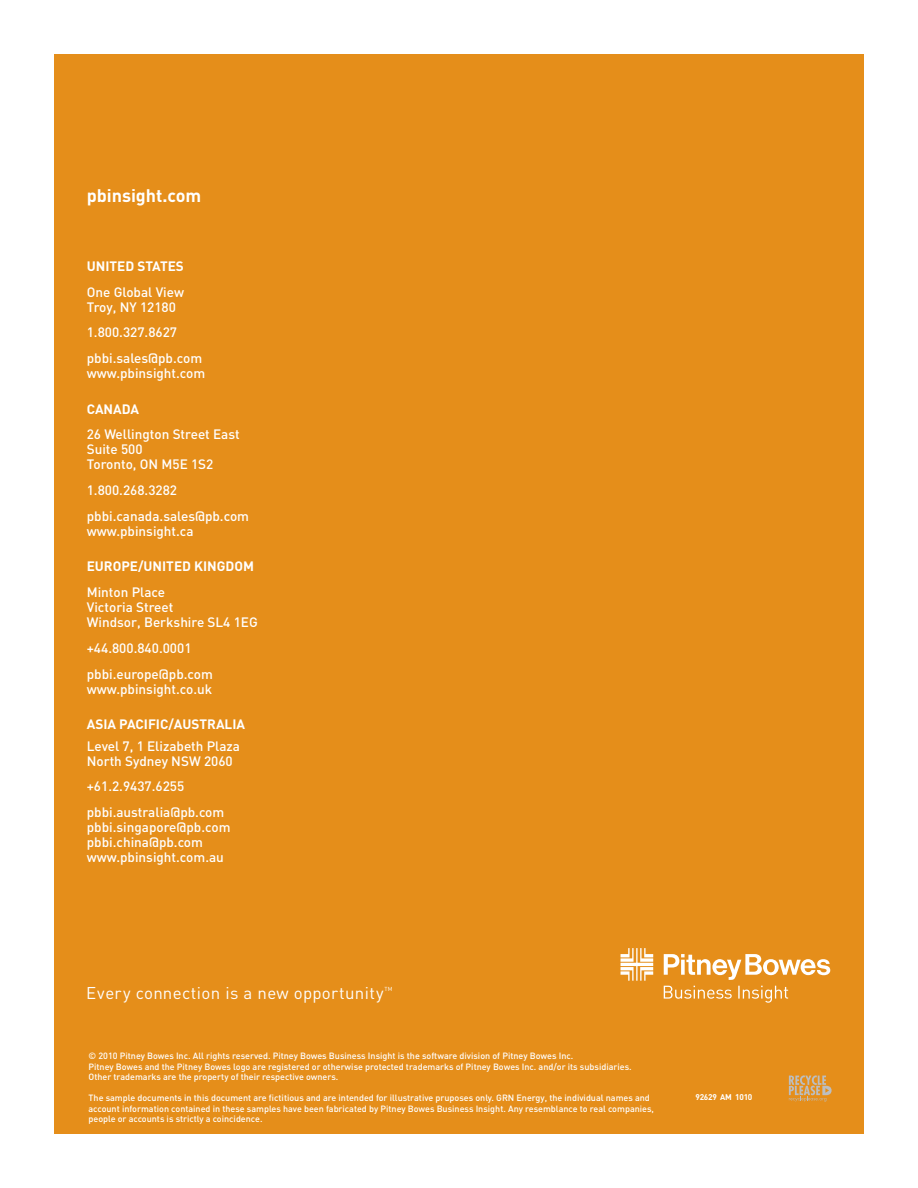
<style>
.page{position:relative;width:918px;height:1188px;background:#fff}
.page>*{position:absolute;margin:0;border:0;box-sizing:border-box;transform-origin:0 0}
.t1{font:700 18px "DIN";color:#fff}
.t2{font:16.95px "DIN";letter-spacing:.025em;color:#fff}
.t3{font:500 13.5px/15px "DIN";color:#fff}
.t4{font:700 13.5px "DIN";color:#fff}
.t5{font:500 9px/10.5px "DIN";color:#fff}
.t6{font:700 8.25px "DIN";letter-spacing:-.025em;color:#fff}
.t7{font:5.7px "DIN";color:#fff}
</style>
<div class="page">
<div style="left:54px;top:54px;width:810px;height:1080px;background:#e58e1a"></div>
<svg style="left:621px;top:948px;width:209px;height:55px"></svg>
<svg style="left:789px;top:1075px;width:43px;height:27px"></svg>
<h1 class="t1" style="left:87px;top:184px;width:116px">PBINSIGHT.COM</h1>
<h3 class="t4" style="left:87px;top:257px;width:90px">UNITED STATES</h3>
<h3 class="t3" style="left:87px;top:284px;width:99px">One Global View<br>Troy, NY 12180</h3>
<h3 class="t3" style="left:87px;top:319px;width:117px;line-height:25.8px">1.800.327.8627 pbbi.sales@pb.com</h3>
<h3 class="t3" style="left:87px;top:365px;width:120px">www.pbinsight.com</h3>
<h3 class="t4" style="left:87px;top:400px;width:37px">CANADA</h3>
<h3 class="t3" style="left:87px;top:427px;width:154px">26 Wellington Street East<br>Suite 500<br>Toronto, ON M5E 1S2</h3>
<h3 class="t3" style="left:87px;top:477px;width:164px;line-height:25.8px">1.800.268.3282 pbbi.canada.sales@pb.com</h3>
<h3 class="t3" style="left:87px;top:523px;width:108px">www.pbinsight.ca</h3>
<h3 class="t4" style="left:87px;top:557px;width:169px">EUROPE/UN ITED KINGDOM</h3>
<h3 class="t3" style="left:87px;top:584px;width:173px">Minton Place<br>Victoria Street<br>Windsor, Berkshire SL4 1EG</h3>
<h3 class="t3" style="left:87px;top:635px;width:128px;line-height:25.8px">+44.800.840.0001 pbbi.europe@pb.com</h3>
<h3 class="t3" style="left:87px;top:681px;width:127px">www.pbinsight.co.uk</h3>
<h3 class="t4" style="left:87px;top:715px;width:160px">ASIA PACIFIC/AUSTRALIA</h3>
<h3 class="t3" style="left:87px;top:738px;width:155px">Level 7, 1 Elizabeth Plaza<br>North Sydney NSW 2060</h3>
<h3 class="t3" style="left:87px;top:773px;width:139px;line-height:25.8px">+61.2.9437.6255 pbbi.australia@pb.com</h3>
<h3 class="t3" style="left:87px;top:819px;width:145px">pbbi.singapore@pb.com pbbi.china@pb.com www.pbinsight.com.au</h3>
<h2 class="t2" style="left:86px;top:982px;width:299px">Every connection is a new opportunity</h2>
<p class="t7" style="left:385px;top:986px;width:10px">TM</p>
<p class="t5" style="left:89px;top:1050px;width:545px">© 2010 Pitney Bowes Inc. All rights reserved. Pitney Bowes Business Insight is the software division of Pitney Bowes Inc.<br>Pitney Bowes and the Pitney Bowes logo are registered or otherwise protected trademarks of Pitney Bowes Inc. and/or its subsidiaries.<br>Other trademarks are the property of their respective owners.</p>
<p class="t5" style="left:89px;top:1092px;width:567px">The sample documents in this document are fictitious and are intended for illustrative pruposes only. GRN Energy, the individual names and account information contained in these samples have been fabricated by Pitney Bowes Business Insight. Any resemblance to real companies, people or accounts is strictly a coincidence.</p>
<p class="t6" style="left:695px;top:1092px;width:59px">92629 AM 1010</p>
</div>
